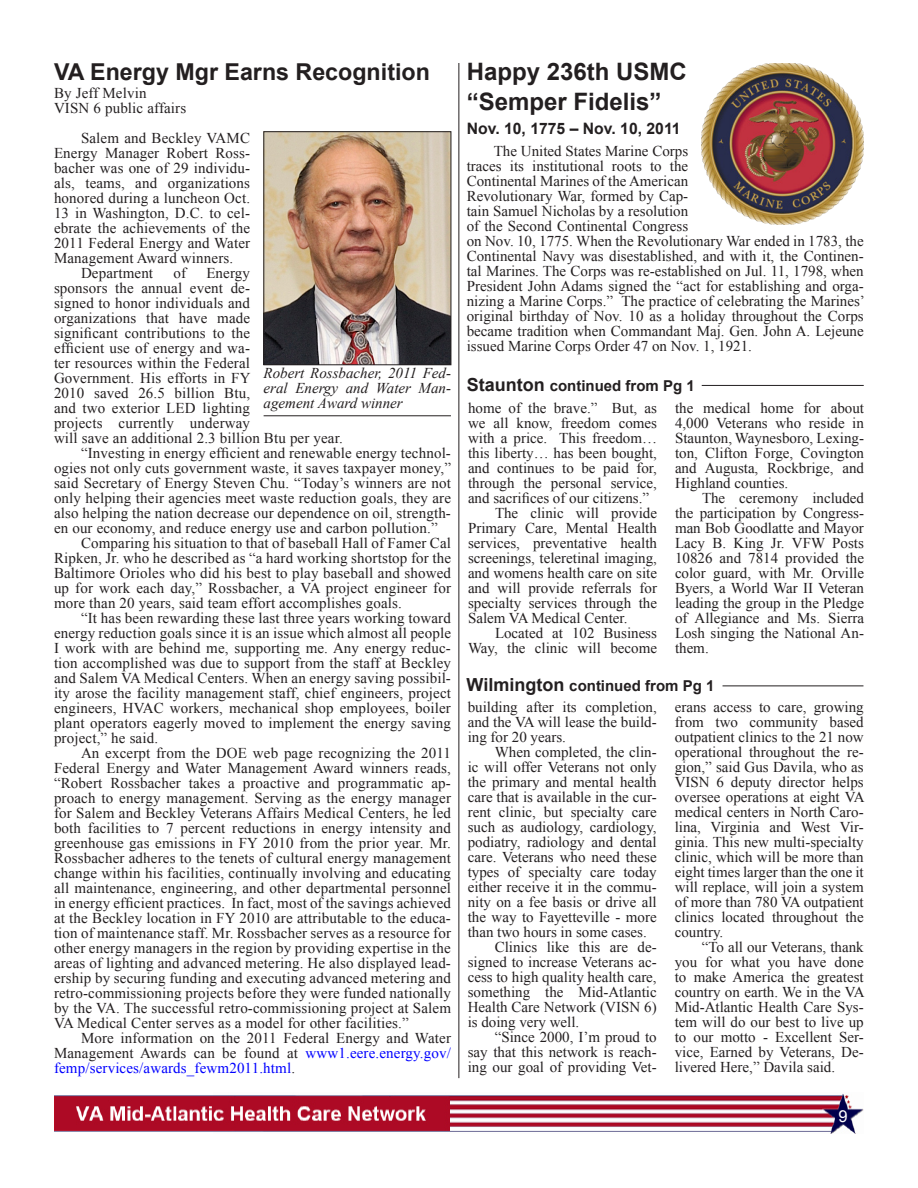
<style>
.page{position:relative;width:918px;height:1188px;background:#fff}
.page>*{position:absolute;margin:0;border:0;box-sizing:border-box;transform-origin:0 0}
.t1{font:700 24px "Arial";color:#231f20}
.t2{font:700 23.25px "Arial";color:#231f20}
.t3{font:16.5px "Arial";color:#fff}
.t4{font:700 15.75px "Arial";color:#231f20}
.t5{font:15px/15px "Times New Roman";color:#231f20;text-align:justify}
.t6{font:italic 15px/15px "Times New Roman";color:#231f20;text-align:justify}
.t7{font:700 15px "Arial";color:#231f20}
.s1{color:#00f}
.s2{font-size:18px}
</style>
<div class="page">
<img style="left:54px;top:1094px;width:810px;height:40px">
<hr style="left:459px;top:63px;width:1px;height:1015px;background:#231f20">
<img style="left:702px;top:63px;width:162px;height:162px">
<hr style="left:702px;top:385px;width:162px;height:1px;background:#231f20">
<hr style="left:723px;top:686px;width:140px;height:1px;background:#231f20">
<img style="left:266px;top:134px;width:183px;height:229px">
<div style="left:264px;top:132px;width:187px;height:233px;border:1px solid #231f20"></div>
<hr style="left:264px;top:416px;width:187px;height:1px;background:#231f20">
<p class="t2" style="left:54px;top:56px;width:377px">VA Energy Mgr Earns Recognition</p>
<p class="t5" style="left:54px;top:85px;width:94px">By Jeff Melvin</p>
<p class="t5" style="left:54px;top:100px;width:134px">VISN 6 public affairs</p>
<p class="t5" style="left:54px;top:130px;width:198px;text-indent:27px">Salem and Beckley VAMC Energy Manager Robert Ross&shy;bacher was one of 29 individu&shy;als, teams, and organizations honored during a luncheon Oct.<br>13 in Washington, D.C. to cel&shy;ebrate the achievements of the 2011 Federal Energy and Water Management Award winners.</p>
<p class="t5" style="left:81px;top:265px;width:74px">Department</p>
<p class="t5" style="left:173px;top:265px;width:14px">of</p>
<p class="t5" style="left:54px;top:265px;width:290px;text-align:left;text-indent:152px">Energy<br>sponsors the annual event de-<br>signed to honor individuals and<br>organizations that have made<br>significant contributions to the<br>efficient use of energy and wa-<br>ter resources within the Federal<br>Government. His efforts in FY<br>2010 saved 26.5 billion Btu,<br>and two exterior LED lighting<br>projects currently underway<br>will save an additional 2.3 billion Btu per year.</p>
<p class="t5" style="left:54px;top:445px;width:399px;text-indent:27px">“Investing in energy efficient and renewable energy technol&shy;ogies not only cuts government waste, it saves taxpayer money,” said Secretary of Energy Steven Chu. “Today’s winners are not only helping their agencies meet waste reduction goals, they are also helping the nation decrease our dependence on oil, strength&shy;en our economy, and reduce energy use and carbon pollution.”</p>
<p class="t5" style="left:54px;top:535px;width:399px;text-indent:27px">Comparing his situation to that of baseball Hall of Famer Cal Ripken, Jr. who he described as “a hard working shortstop for the Baltimore Orioles who did his best to play baseball and showed up for work each day,” Rossbacher, a VA project engineer for more than 20 years, said team effort accomplishes goals.</p>
<p class="t5" style="left:54px;top:610px;width:399px;text-indent:27px">“It has been rewarding these last three years working toward energy reduction goals since it is an issue which almost all people I work with are behind me, supporting me. Any energy reduc&shy;tion accomplished was due to support from the staff at Beckley and Salem VA Medical Centers. When an energy saving possibil&shy;ity arose the facility management staff, chief engineers, project engineers, HVAC workers, mechanical shop employees, boiler plant operators eagerly moved to implement the energy saving project,” he said.</p>
<p class="t5" style="left:54px;top:745px;width:399px;text-indent:27px">An excerpt from the DOE web page recognizing the 2011<br>Federal Energy and Water Management Award winners reads, “Robert Rossbacher takes a proactive and programmatic ap&shy;proach to energy management. Serving as the energy manager for Salem and Beckley Veterans Affairs Medical Centers, he led both facilities to 7 percent reductions in energy intensity and greenhouse gas emissions in FY 2010 from the prior year. Mr.<br>Rossbacher adheres to the tenets of cultural energy management change within his facilities, continually involving and educating all maintenance, engineering, and other departmental personnel in energy efficient practices. In fact, most of the savings achieved at the Beckley location in FY 2010 are attributable to the educa&shy;tion of maintenance staff. Mr. Rossbacher serves as a resource for other energy managers in the region by providing expertise in the areas of lighting and advanced metering. He also displayed lead&shy;ership by securing funding and executing advanced metering and retro-commissioning projects before they were funded nationally by the VA. The successful retro-commissioning project at Salem VA Medical Center serves as a model for other facilities.”</p>
<p class="t5" style="left:54px;top:1030px;width:399px;text-indent:27px">More information on the 2011 Federal Energy and Water Management Awards can be found at <span class="s1">www1.eere.energy.gov/ femp/services/awards_fewm2011.html</span>.</p>
<p class="t6" style="left:264px;top:365px;width:189px">Robert Rossbacher, 2011 Fed&shy;eral Energy and Water Man&shy;agement Award winner</p>
<p class="t1" style="left:467px;top:56px;width:222px">Happy 236th USMC</p>
<p class="t1" style="left:467px;top:86px;width:196px">“Semper Fidelis”</p>
<p class="t4" style="left:467px;top:118px;width:215px">Nov. 10, 1775 – Nov. 10, 2011</p>
<p class="t5" style="left:467px;top:144px;width:400px;text-align:left;text-indent:27px">The United States Marine Corps<br>traces its institutional roots to the<br>Continental Marines of the American<br>Revolutionary War, formed by Cap-<br>tain Samuel Nicholas by a resolution<br>of the Second Continental Congress<br>on Nov. 10, 1775. When the Revolutionary War ended in 1783, the Continental Navy was disestablished, and with it, the Continen&shy;tal Marines. The Corps was re-established on Jul. 11, 1798, when President John Adams signed the “act for establishing and orga&shy;nizing a Marine Corps.” The practice of celebrating the Marines’ original birthday of Nov. 10 as a holiday throughout the Corps became tradition when Commandant Maj. Gen. John A. Lejeune issued Marine Corps Order 47 on Nov. 1, 1921.</p>
<p class="t7" style="left:467px;top:375px;width:230px"><span class="s2">Staunton</span> continued from Pg 1</p>
<p class="t5" style="left:468px;top:400px;width:191px">home of the brave.” But, as we all know, freedom comes with a price. This freedom… this liberty… has been bought, and continues to be paid for, through the personal service, and sacrifices of our citizens.”</p>
<p class="t5" style="left:468px;top:505px;width:191px;text-indent:27px">The clinic will provide Primary Care, Mental Health services, preventative health screenings, teleretinal imaging, and womens health care on site and will provide referrals for specialty services through the Salem VA Medical Center.</p>
<p class="t5" style="left:468px;top:625px;width:191px;text-align:right">Located at 102 Business<br>Way, the clinic will become</p>
<p class="t5" style="left:675px;top:400px;width:191px">the medical home for about 4,000 Veterans who reside in Staunton, Waynesboro, Lexing&shy;ton, Clifton Forge, Covington and Augusta, Rockbrige, and Highland counties.</p>
<p class="t5" style="left:675px;top:490px;width:191px;text-indent:27px">The ceremony included the participation by Congress&shy;man Bob Goodlatte and Mayor Lacy B. King Jr. VFW Posts 10826 and 7814 provided the color guard, with Mr. Orville Byers, a World War II Veteran leading the group in the Pledge of Allegiance and Ms. Sierra Losh singing the National An&shy;them.</p>
<p class="t7" style="left:467px;top:676px;width:249px"><span class="s2">Wilmington</span> continued from Pg 1</p>
<p class="t5" style="left:468px;top:699px;width:191px">building after its completion, and the VA will lease the build&shy;ing for 20 years.</p>
<p class="t5" style="left:468px;top:744px;width:191px;text-indent:27px">When completed, the clin&shy;ic will offer Veterans not only the primary and mental health care that is available in the cur&shy;rent clinic, but specialty care such as audiology, cardiology, podiatry, radiology and dental care. Veterans who need these types of specialty care today either receive it in the commu&shy;nity on a fee basis or drive all the way to Fayetteville - more than two hours in some cases.</p>
<p class="t5" style="left:468px;top:939px;width:191px;text-indent:27px">Clinics like this are de&shy;signed to increase Veterans ac&shy;cess to high quality health care, something the Mid-Atlantic Health Care Network (VISN 6) is doing very well.</p>
<p class="t5" style="left:468px;top:1029px;width:190px;text-indent:27px">“Since 2000, I’m proud to say that this network is reach&shy;ing our goal of providing Vet-</p>
<p class="t5" style="left:675px;top:699px;width:191px">erans access to care, growing from two community based outpatient clinics to the 21 now operational throughout the re&shy;gion,” said Gus Davila, who as VISN 6 deputy director helps oversee operations at eight VA medical centers in North Caro&shy;lina, Virginia and West Vir&shy;ginia. This new multi-specialty clinic, which will be more than eight times larger than the one it will replace, will join a system of more than 780 VA outpatient clinics located throughout the country.</p>
<p class="t5" style="left:675px;top:939px;width:191px;text-indent:27px">“To all our Veterans, thank you for what you have done to make America the greatest country on earth. We in the VA Mid-Atlantic Health Care Sys&shy;tem will do our best to live up to our motto - Excellent Ser&shy;vice, Earned by Veterans, De&shy;livered Here,” Davila said.</p>
<p class="t3" style="left:838px;top:1105px;width:11px">9</p>
</div>
